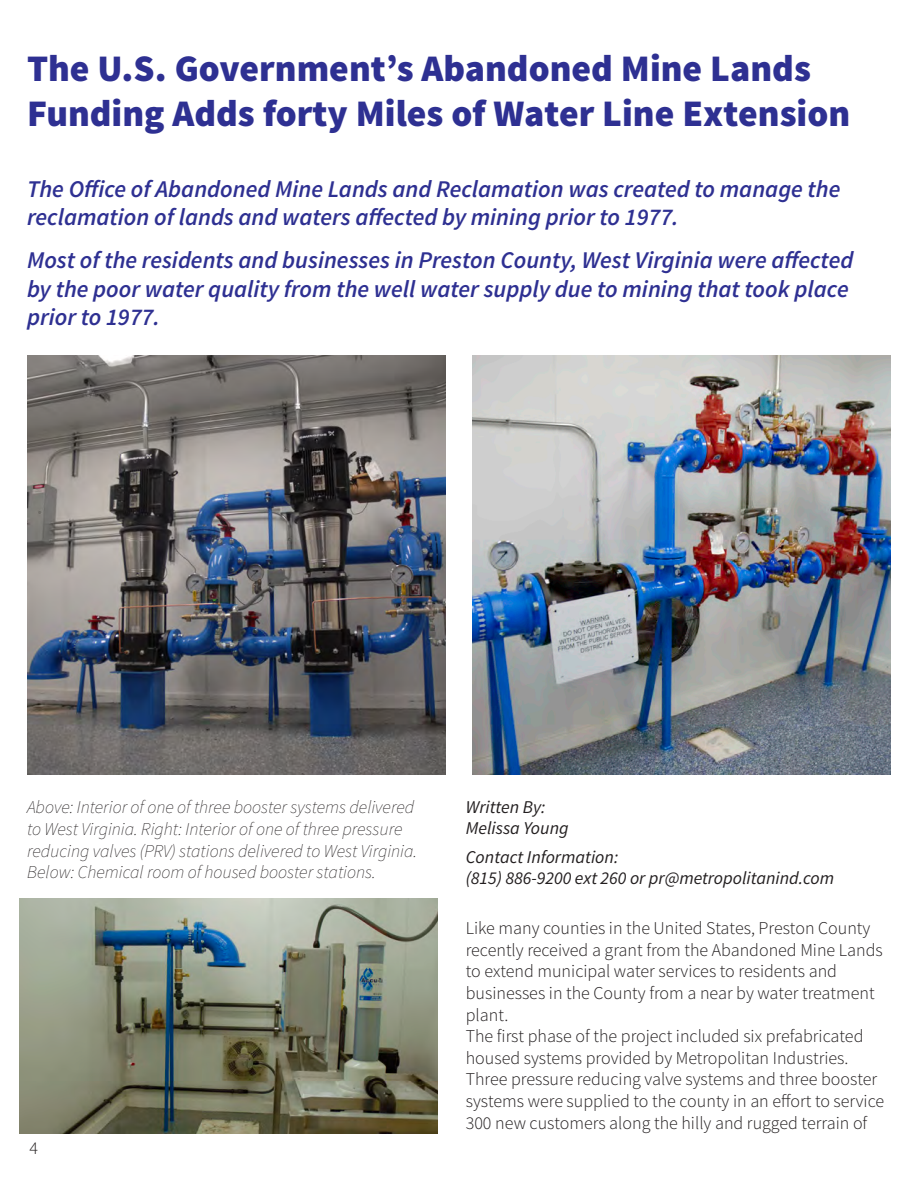
<style>
.page{position:relative;width:918px;height:1188px;background:#fff}
.page>*{position:absolute;margin:0;border:0;box-sizing:border-box;transform-origin:0 0}
.t1{font:900 37.5px/45px "Source Sans Pro";color:#2e3092}
.t2{font:italic 600 24px/28.8px "Source Sans Pro";color:#2e3092}
.t3{font:300 18px/21.6px "Source Sans Pro";color:#231f20}
.t4{font:italic 200 18px/21.6px "Source Sans Pro";color:#231f20}
.t5{font:italic 18px/21.6px "Source Sans Pro";color:#231f20}
</style>
<div class="page">
<img style="left:27px;top:355px;width:419px;height:419px">
<img style="left:472px;top:355px;width:419px;height:419px">
<img style="left:19px;top:899px;width:419px;height:235px">
<p class="t1" style="left:27px;top:47px;width:825px">The U.S. Government’s Abandoned Mine Lands<br>Funding Adds forty Miles of Water Line Extension</p>
<p class="t2" style="left:27px;top:174px;width:815px">The Office of Abandoned Mine Lands and Reclamation was created to manage the reclamation of lands and waters affected by mining prior to 1977.</p>
<p class="t2" style="left:27px;top:245px;width:828px">Most of the residents and businesses in Preston County, West Virginia were affected by the poor water quality from the well water supply due to mining that took place prior to 1977.</p>
<p class="t4" style="left:27px;top:797px;width:392px">Above: Interior of one of three booster systems delivered to West Virginia. Right: Interior of one of three pressure reducing valves (PRV) stations delivered to West Virginia.<br>Below: Chemical room of housed booster stations.</p>
<p class="t3" style="left:29px;top:1138px;width:10px">4</p>
<p class="t5" style="left:466px;top:796px;width:81px">Written By:</p>
<p class="t5" style="left:466px;top:818px;width:105px">Melissa Young</p>
<p class="t5" style="left:466px;top:846px;width:370px">Contact Information:<br>(815) 886-9200 ext 260 or pr@metropolitanind.com</p>
<p class="t3" style="left:466px;top:918px;width:419px">Like many counties in the United States, Preston County recently received a grant from the Abandoned Mine Lands to extend municipal water services to residents and businesses in the County from a near by water treatment plant.</p>
<p class="t3" style="left:466px;top:1026px;width:420px">The first phase of the project included six prefabricated housed systems provided by Metropolitan Industries.<br>Three pressure reducing valve systems and three booster systems were supplied to the county in an effort to service 300 new customers along the hilly and rugged terrain of</p>
</div>
